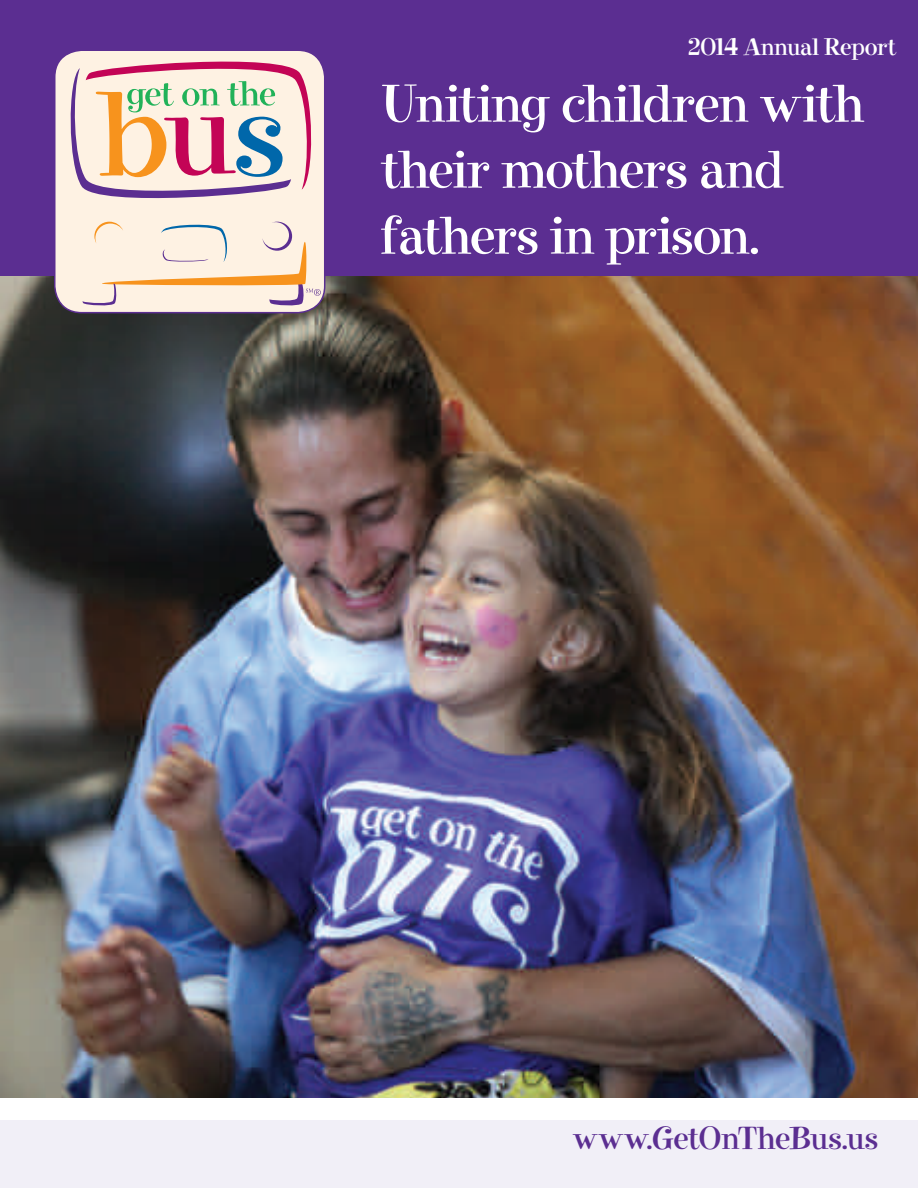
<style>
.page{position:relative;width:918px;height:1188px;background:#fff}
.page>*{position:absolute;margin:0;border:0;box-sizing:border-box;transform-origin:0 0}
.t1{font:60px/66px "Elroy";letter-spacing:-.01em;color:#fff}
.t2{font:36px "Elroy";letter-spacing:.005em;color:#5b2e91}
.t3{font:27px "Elroy";color:#fff}
.t4{font:18px "Elroy";letter-spacing:-.01em;color:#5b2e91}
.s1{font-family:"Clarendon"}
</style>
<div class="page">
<img style="left:0;top:275px;width:918px;height:822px">
<div style="left:0;top:1120px;width:918px;height:68px;background:#f1eff7"></div>
<div style="left:0;top:0;width:918px;height:275px;background:#5b2e91"></div>
<div style="left:55px;top:50px;width:270px;height:263px;background:#fef2e3;border-radius:27px"></div>
<div style="left:54px;top:50px;width:271px;height:263px;border:2px solid #5b2e91;border-radius:27px"></div>
<svg style="left:67px;top:51px;width:248px;height:148px"></svg>
<svg style="left:82px;top:222px;width:239px;height:85px"></svg>
<p class="t3" style="left:688px;top:34px;width:209px">2014 Annual Report</p>
<p class="t1" style="left:381px;top:71px;width:484px">Uniting children with their mothers and fathers in prison.</p>
<p class="t2" style="left:573px;top:1120px;width:307px">www.GetOnTheBus.us</p>
<p class="t4" style="left:672px;top:1137px;width:161px">2014 Annual Report <span class="s1">|</span> 1</p>
</div>
